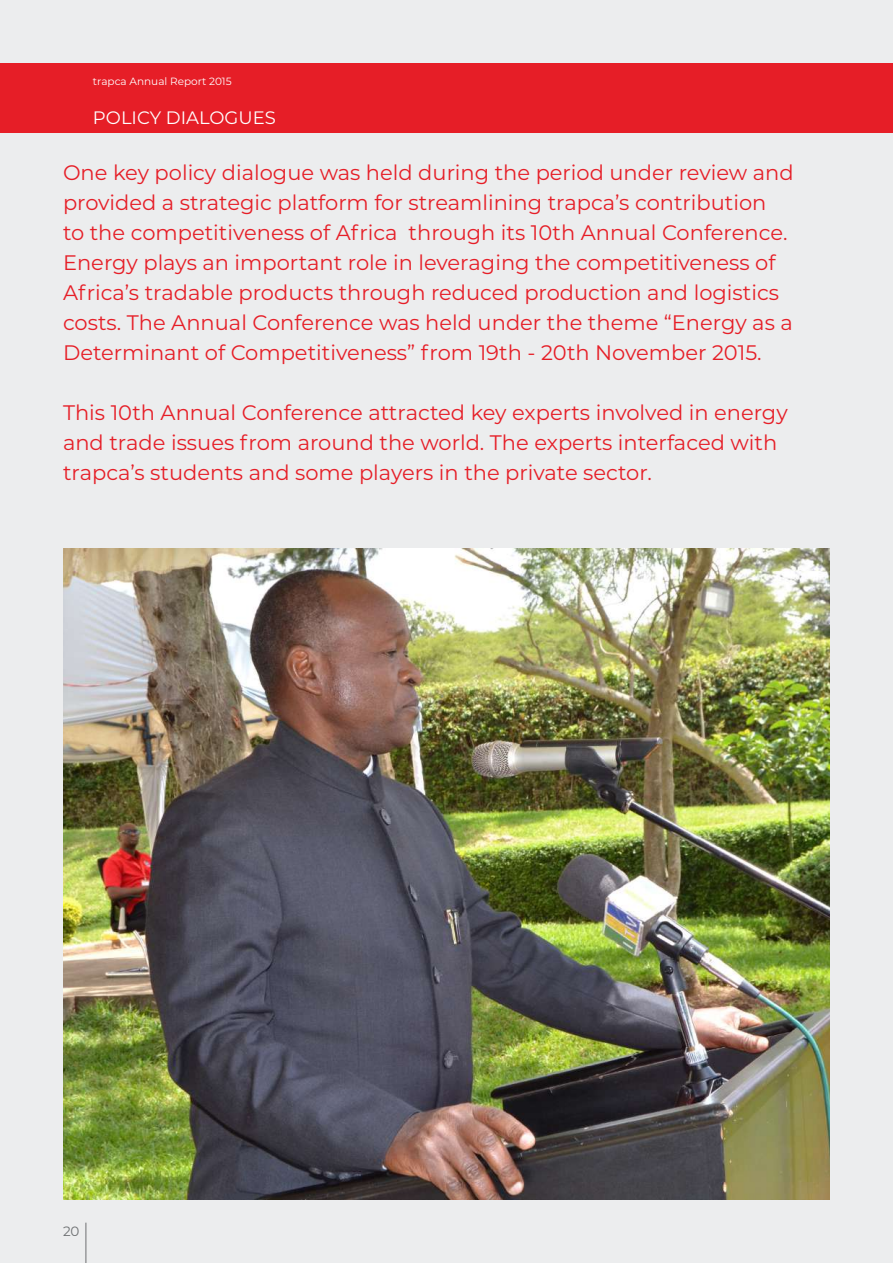
<style>
.page{position:relative;width:893px;height:1263px;background:#e6e7e9}
.page>*{position:absolute;margin:0;border:0;box-sizing:border-box;transform-origin:0 0}
.t1{font:21px/30px "Montserrat";color:#e61e27}
.t2{font:18px "Montserrat";color:#fff}
.t3{font:13.5px "Montserrat";color:#6d7072}
.t4{font:10.5px "Montserrat";color:#fff}
</style>
<div class="page">
<div style="left:0;top:64px;width:893px;height:69px;background:#e61e27"></div>
<hr style="left:86px;top:1223px;width:1px;height:40px;background:#6e6f72">
<img style="left:63px;top:548px;width:767px;height:652px">
<p class="t4" style="left:93px;top:74px;width:140px">trapca Annual Report 2015</p>
<p class="t2" style="left:93px;top:106px;width:184px">POLICY DIALOGUES</p>
<p class="t1" style="left:63px;top:157px;width:732px">One key policy dialogue was held during the period under review and provided a strategic platform for streamlining trapca’s contribution<br>to the competitiveness of Africa through its 10th Annual Conference.<br>Energy plays an important role in leveraging the competitiveness of Africa’s tradable products through reduced production and logistics costs. The Annual Conference was held under the theme “Energy as a Determinant of Competitiveness” from 19th - 20th November 2015.</p>
<p class="t1" style="left:63px;top:397px;width:726px">This 10th Annual Conference attracted key experts involved in energy and trade issues from around the world. The experts interfaced with trapca’s students and some players in the private sector.</p>
<p class="t3" style="left:63px;top:1222px;width:18px">20</p>
</div>
